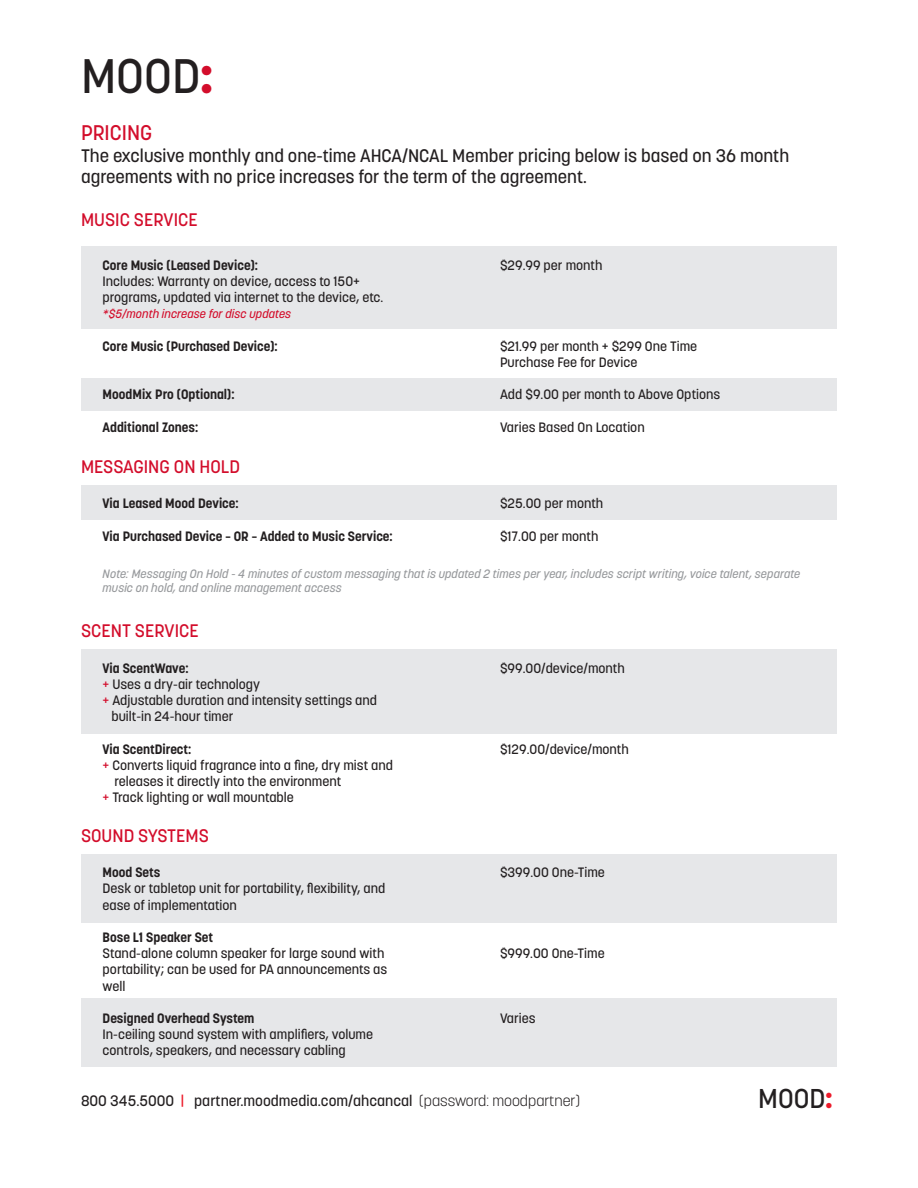
<style>
.page{position:relative;width:918px;height:1188px;background:#fff}
.page>*{position:absolute;margin:0;border:0;box-sizing:border-box;transform-origin:0 0}
.t1{font:500 48px "Korolev";color:#231f20}
.t2{font:500 27px "Korolev";color:#231f20}
.t3{font:500 21px "Korolev";color:#d30d2b}
.t4{font:500 18px/21.6px "Korolev";color:#231f20}
.t5{font:500 18px "Korolev";color:#d30d2b}
.t6{font:500 15px "Korolev";color:#231f20}
.t7{font:500 13.5px/16.2px "Korolev";color:#231f20}
.t8{font:700 13.5px "Korolev";color:#231f20}
.t9{font:italic 500 12px/14.4px "Korolev";color:#97999c}
.t10{font:italic 500 12px "Korolev";color:#d30d2b}
.s1{font-weight:800;color:#d30d2b}
.s2{color:#d30d2b}
.s3{color:#ec1b2b}
.s4{font-weight:300}
.s5{font-weight:800;color:#ec1b2b}
</style>
<div class="page">
<div style="left:81px;top:246px;width:756px;height:82px;background:#e6e7e9"></div>
<div style="left:81px;top:485px;width:756px;height:34px;background:#e6e7e9"></div>
<div style="left:81px;top:650px;width:756px;height:84px;background:#e6e7e9"></div>
<div style="left:81px;top:854px;width:756px;height:68px;background:#e6e7e9"></div>
<div style="left:81px;top:999px;width:756px;height:68px;background:#e6e7e9"></div>
<div style="left:81px;top:378px;width:756px;height:32px;background:#e6e7e9"></div>
<p class="t1" style="left:81px;top:46px;width:133px">MOOD<span class="s1">:</span></p>
<p class="t3" style="left:81px;top:119px;width:73px">PRICING</p>
<p class="t4" style="left:81px;top:145px;width:710px">The exclusive monthly and one-time AHCA/NCAL Member pricing below is based on 36 month agreements with no price increases for the term of the agreement.</p>
<p class="t5" style="left:81px;top:209px;width:118px">MUSIC SERVICE</p>
<p class="t8" style="left:103px;top:256px;width:157px">Core Music (Leased Device):</p>
<p class="t7" style="left:103px;top:273px;width:282px">Includes: Warranty on device, access to 150+ programs, updated via internet to the device, etc.</p>
<p class="t10" style="left:103px;top:306px;width:190px">*$5/month increase for disc updates</p>
<p class="t8" style="left:103px;top:337px;width:177px">Core Music (Purchased Device):</p>
<p class="t8" style="left:103px;top:386px;width:134px">MoodMix Pro (Optional):</p>
<p class="t8" style="left:103px;top:418px;width:97px">Additional Zones:</p>
<p class="t7" style="left:500px;top:257px;width:104px">$29.99 per month</p>
<p class="t7" style="left:500px;top:338px;width:199px">$21.99 per month + $299 One Time<br>Purchase Fee for Device</p>
<p class="t7" style="left:500px;top:386px;width:222px">Add $9.00 per month to Above Options</p>
<p class="t7" style="left:500px;top:419px;width:146px">Varies Based On Location</p>
<p class="t5" style="left:81px;top:455px;width:161px">MESSAGING ON HOLD</p>
<p class="t8" style="left:103px;top:495px;width:138px">Via Leased Mood Device:</p>
<p class="t8" style="left:103px;top:527px;width:292px">Via Purchased Device – OR – Added to Music Service:</p>
<p class="t7" style="left:500px;top:495px;width:105px">$25.00 per month</p>
<p class="t7" style="left:500px;top:528px;width:100px">$17.00 per month</p>
<p class="t9" style="left:103px;top:566px;width:699px">Note: Messaging On Hold - 4 minutes of custom messaging that is updated 2 times per year, includes script writing, voice talent, separate music on hold, and online management access</p>
<p class="t5" style="left:81px;top:619px;width:119px">SCENT SERVICE</p>
<p class="t8" style="left:103px;top:660px;width:88px">Via ScentWave:</p>
<p class="t7" style="left:103px;top:676px;width:159px"><span class="s2">+</span> Uses a dry-air technology</p>
<p class="t7" style="left:112px;top:692px;width:267px;text-indent:-9px"><span class="s2">+</span> Adjustable duration and intensity settings and built-in 24-hour timer</p>
<p class="t8" style="left:103px;top:741px;width:90px">Via ScentDirect:</p>
<p class="t7" style="left:114px;top:757px;width:280px;text-indent:-12px"><span class="s2">+</span> Converts liquid fragrance into a fine, dry mist and releases it directly into the environment</p>
<p class="t7" style="left:103px;top:790px;width:193px"><span class="s2">+</span> Track lighting or wall mountable</p>
<p class="t5" style="left:81px;top:824px;width:129px">SOUND SYSTEMS</p>
<p class="t8" style="left:103px;top:864px;width:59px">Mood Sets</p>
<p class="t7" style="left:103px;top:881px;width:284px">Desk or tabletop unit for portability, flexibility, and ease of implementation</p>
<p class="t8" style="left:103px;top:929px;width:112px">Bose L1 Speaker Set</p>
<p class="t7" style="left:103px;top:945px;width:286px">Stand-alone column speaker for large sound with portability; can be used for PA announcements as well</p>
<p class="t8" style="left:103px;top:1010px;width:153px">Designed Overhead System</p>
<p class="t7" style="left:103px;top:1026px;width:272px">In-ceiling sound system with amplifiers, volume controls, speakers, and necessary cabling</p>
<p class="t7" style="left:500px;top:660px;width:126px">$99.00/device/month</p>
<p class="t7" style="left:500px;top:741px;width:130px">$129.00/device/month</p>
<p class="t7" style="left:500px;top:864px;width:106px">$399.00 One-Time</p>
<p class="t7" style="left:500px;top:945px;width:106px">$999.00 One-Time</p>
<p class="t7" style="left:500px;top:1010px;width:37px">Varies</p>
<p class="t6" style="left:81px;top:1092px;width:501px">800 345.5000 <span class="s3">|</span> partner.moodmedia.com/ahcancal <span class="s4">(password: moodpartner)</span></p>
<p class="t2" style="left:758px;top:1081px;width:76px">MOOD<span class="s5">:</span></p>
</div>
